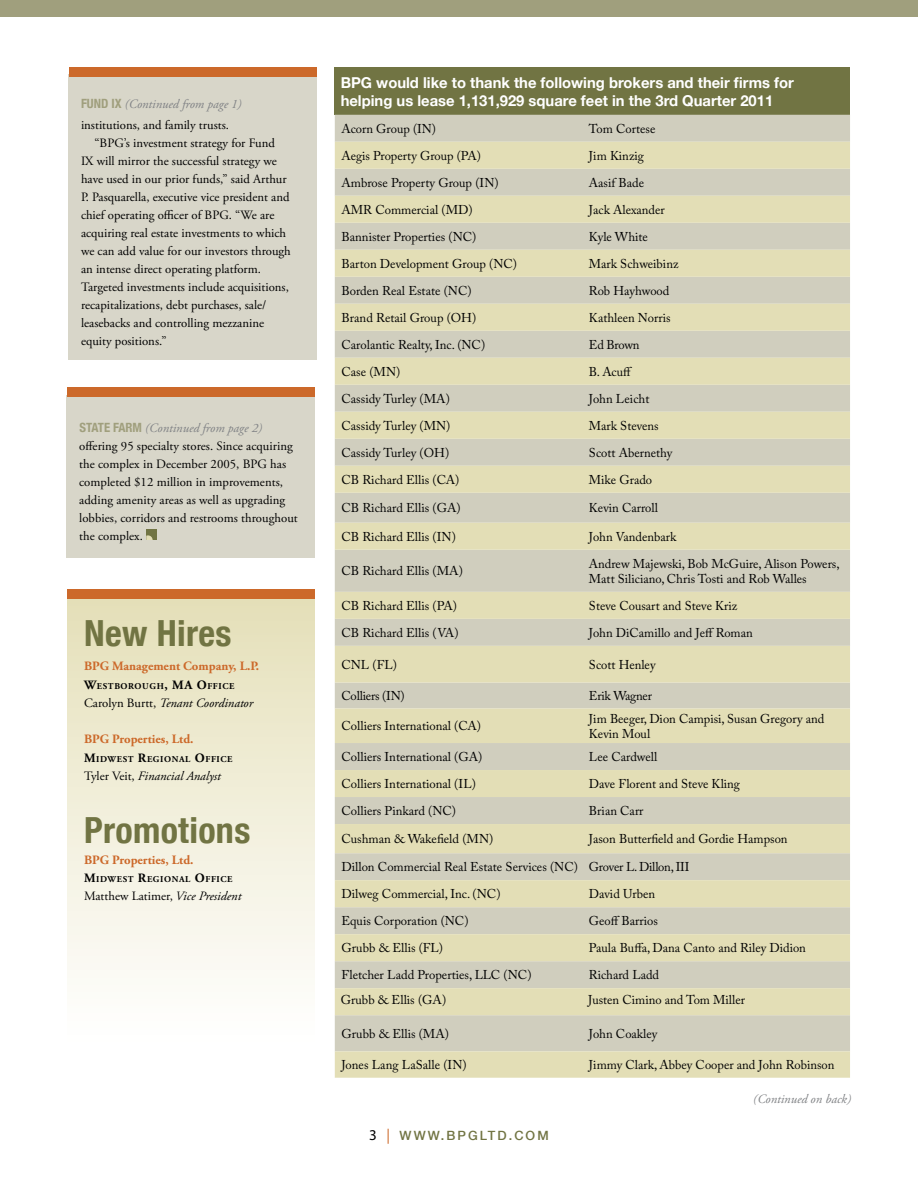
<style>
.page{position:relative;width:918px;height:1188px;background:#fff}
.page>*{position:absolute;margin:0;border:0;box-sizing:border-box;transform-origin:0 0}
.t1{font:700 condensed 36px "Helvetica Neue";letter-spacing:.01em;color:#717443}
.t2{font:700 15px/18px "Helvetica Neue";color:#fff}
.t3{font:12.75px/15.3px "Adobe Caslon Pro";color:#000}
.t4{font:12.75px/18px "Adobe Garamond Pro";color:#000}
.t5{font:700 12.75px "Adobe Garamond Pro";color:#cc692a}
.t6{font:italic 12.75px "Adobe Garamond Pro";color:#000}
.t7{font:italic 12.75px "Adobe Garamond Pro";color:#808285}
.t8{font:12.75px "Adobe Caslon Pro";letter-spacing:-.02em;color:#000}
.t9{font:500 12.75px "Helvetica Neue";letter-spacing:.16em;color:#717443}
.t10{font:700 condensed 12.75px "Helvetica Neue";color:#a09f7d}
.t11{font:700 8.85px "Adobe Garamond Pro";letter-spacing:.07em;color:#000}
.s1{font-family:"Helvetica Neue";font-weight:700;font-style:normal;font-stretch:condensed;color:#a09f7d}
.s2{font-family:"Helvetica Neue";font-weight:700;font-stretch:condensed;color:#a09f7d}
.s3{font-style:italic;color:#808285}
.s4{font-size:12.75px}
.s5{font-style:normal}
.s6{font-style:italic}
.s7{font-family:"Myriad Pro";font-weight:400;font-size:15px;color:#000}
.s8{font-family:"Myriad Pro";font-weight:400;font-size:15px;color:#cc692a}
</style>
<div class="page">
<div style="left:0;top:0;width:918px;height:17px;background:#a09f7d"></div>
<div style="left:335px;top:68px;width:515px;height:47px;background:#717443"></div>
<div style="left:335px;top:115px;width:515px;height:27px;background:#d0cebe"></div>
<svg style="left:335px;top:142px;width:515px;height:936px;background:#d9d6ba"></svg>
<div style="left:335px;top:988px;width:515px;height:27px;background:#e3deb6"></div>
<div style="left:68px;top:75px;width:248px;height:285px;background:#d8d6c9"></div>
<div style="left:69px;top:68px;width:247px;height:9px;background:#cc692a"></div>
<div style="left:68px;top:590px;width:247px;height:457px;background:linear-gradient(to bottom,#e4dfb8,#fff)"></div>
<div style="left:68px;top:590px;width:247px;height:9px;background:#cc692a"></div>
<div style="left:67px;top:395px;width:248px;height:163px;background:#d8d6c9"></div>
<div style="left:68px;top:387px;width:247px;height:9px;background:#cc692a"></div>
<div style="left:146px;top:530px;width:10px;height:10px;background:#717443"></div>
<svg style="left:146px;top:535px;width:7px;height:5px"></svg>
<p class="t10" style="left:81px;top:96px;width:14px">FUND</p>
<p class="t7" style="left:111px;top:96px;width:132px"><span class="s1">IX</span> (Continued from page 1)</p>
<p class="t4" style="left:81px;top:117px;width:150px">institutions, and family trusts.</p>
<p class="t4" style="left:95px;top:135px;width:182px">“BPG’s investment strategy for Fund</p>
<p class="t4" style="left:81px;top:153px;width:197px">IX will mirror the successful strategy we</p>
<p class="t4" style="left:81px;top:171px;width:207px">have used in our prior funds,” said Arthur</p>
<p class="t4" style="left:81px;top:189px;width:210px">P. Pasquarella, executive vice president and</p>
<p class="t4" style="left:81px;top:207px;width:195px">chief operating officer of BPG. “We are</p>
<p class="t4" style="left:81px;top:225px;width:207px">acquiring real estate investments to which</p>
<p class="t4" style="left:81px;top:243px;width:211px">we can add value for our investors through</p>
<p class="t4" style="left:81px;top:261px;width:182px">an intense direct operating platform.</p>
<p class="t4" style="left:81px;top:279px;width:209px">Targeted investments include acquisitions,</p>
<p class="t4" style="left:81px;top:297px;width:187px">recapitalizations, debt purchases, sale/</p>
<p class="t4" style="left:81px;top:315px;width:185px">leasebacks and controlling mezzanine</p>
<p class="t4" style="left:81px;top:333px;width:87px">equity positions.”</p>
<p class="t4" style="left:79px;top:419px;width:220px"><span class="s2">STATE FARM</span> <span class="s3">(Continued from page 2) </span>offering 95 specialty stores. Since acquiring the complex in December 2005, BPG has completed $12 million in improvements, adding amenity areas as well as upgrading lobbies, corridors and restrooms throughout the complex.</p>
<h1 class="t1" style="left:84px;top:611px;width:149px">New Hires</h1>
<p class="t5" style="left:84px;top:659px;width:177px">BPG Management Company, L.P.</p>
<p class="t11" style="left:84px;top:681px;width:152px"><span class="s4">W</span>ESTBOROUGH<span class="s4">, MA O</span>FFICE</p>
<p class="t6" style="left:84px;top:696px;width:171px"><span class="s5">Carolyn Burtt,</span> Tenant Coordinator</p>
<p class="t5" style="left:84px;top:732px;width:111px">BPG Properties, Ltd.</p>
<p class="t11" style="left:84px;top:754px;width:150px"><span class="s4">M</span>IDWEST <span class="s4">R</span>EGIONAL <span class="s4">O</span>FFICE</p>
<p class="t6" style="left:84px;top:768px;width:138px"><span class="s5">Tyler Veit,</span> Financial Analyst</p>
<h1 class="t1" style="left:84px;top:808px;width:168px">Promotions</h1>
<p class="t5" style="left:84px;top:852px;width:111px">BPG Properties, Ltd.</p>
<p class="t11" style="left:84px;top:874px;width:150px"><span class="s4">M</span>IDWEST <span class="s4">R</span>EGIONAL <span class="s4">O</span>FFICE</p>
<p class="t4" style="left:84px;top:887px;width:159px">Matthew Latimer, <span class="s6">Vice President</span></p>
<p class="t2" style="left:341px;top:73px;width:455px">BPG would like to thank the following brokers and their firms for helping us lease 1,131,929 square feet in the 3rd Quarter 2011</p>
<p class="t3" style="left:341px;top:121px;width:96px">Acorn Group (IN)</p>
<p class="t3" style="left:589px;top:121px;width:68px">Tom Cortese</p>
<p class="t3" style="left:341px;top:148px;width:141px">Aegis Property Group (PA)</p>
<p class="t3" style="left:589px;top:148px;width:56px">Jim Kinzig</p>
<p class="t3" style="left:341px;top:175px;width:159px">Ambrose Property Group (IN)</p>
<p class="t3" style="left:589px;top:175px;width:57px">Aasif Bade</p>
<p class="t3" style="left:341px;top:202px;width:133px">AMR Commercial (MD)</p>
<p class="t3" style="left:589px;top:202px;width:77px">Jack Alexander</p>
<p class="t3" style="left:341px;top:229px;width:136px">Bannister Properties (NC)</p>
<p class="t3" style="left:589px;top:229px;width:61px">Kyle White</p>
<p class="t3" style="left:341px;top:256px;width:177px">Barton Development Group (NC)</p>
<p class="t3" style="left:589px;top:256px;width:91px">Mark Schweibinz</p>
<p class="t3" style="left:341px;top:283px;width:132px">Borden Real Estate (NC)</p>
<p class="t3" style="left:589px;top:283px;width:82px">Rob Hayhwood</p>
<p class="t3" style="left:341px;top:310px;width:136px">Brand Retail Group (OH)</p>
<p class="t3" style="left:589px;top:310px;width:83px">Kathleen Norris</p>
<p class="t3" style="left:341px;top:337px;width:145px">Carolantic Realty, Inc. (NC)</p>
<p class="t3" style="left:589px;top:337px;width:52px">Ed Brown</p>
<p class="t3" style="left:341px;top:364px;width:60px">Case (MN)</p>
<p class="t3" style="left:589px;top:364px;width:45px">B. Acuff</p>
<p class="t3" style="left:341px;top:391px;width:110px">Cassidy Turley (MA)</p>
<p class="t3" style="left:589px;top:391px;width:62px">John Leicht</p>
<p class="t3" style="left:341px;top:418px;width:111px">Cassidy Turley (MN)</p>
<p class="t3" style="left:589px;top:418px;width:71px">Mark Stevens</p>
<p class="t3" style="left:341px;top:445px;width:109px">Cassidy Turley (OH)</p>
<p class="t3" style="left:589px;top:445px;width:85px">Scott Abernethy</p>
<p class="t3" style="left:341px;top:472px;width:120px">CB Richard Ellis (CA)</p>
<p class="t3" style="left:589px;top:472px;width:65px">Mike Grado</p>
<p class="t3" style="left:341px;top:500px;width:121px">CB Richard Ellis (GA)</p>
<p class="t3" style="left:589px;top:500px;width:71px">Kevin Carroll</p>
<p class="t3" style="left:341px;top:529px;width:116px">CB Richard Ellis (IN)</p>
<p class="t3" style="left:589px;top:529px;width:89px">John Vandenbark</p>
<p class="t3" style="left:341px;top:563px;width:123px">CB Richard Ellis (MA)</p>
<p class="t3" style="left:589px;top:556px;width:252px">Andrew Majewski, Bob McGuire, Alison Powers,<br>Matt Siliciano, Chris Tosti and Rob Walles</p>
<p class="t3" style="left:341px;top:598px;width:117px">CB Richard Ellis (PA)</p>
<p class="t3" style="left:589px;top:598px;width:150px">Steve Cousart and Steve Kriz</p>
<p class="t3" style="left:341px;top:625px;width:119px">CB Richard Ellis (VA)</p>
<p class="t3" style="left:589px;top:625px;width:165px">John DiCamillo and Jeff Roman</p>
<p class="t3" style="left:341px;top:657px;width:57px">CNL (FL)</p>
<p class="t3" style="left:589px;top:657px;width:68px">Scott Henley</p>
<p class="t8" style="left:341px;top:688px;width:65px">Colliers (IN)</p>
<p class="t8" style="left:589px;top:688px;width:65px">Erik Wagner</p>
<p class="t3" style="left:341px;top:718px;width:141px">Colliers International (CA)</p>
<p class="t3" style="left:589px;top:711px;width:237px">Jim Beeger, Dion Campisi, Susan Gregory and<br>Kevin Moul</p>
<p class="t3" style="left:341px;top:749px;width:143px">Colliers International (GA)</p>
<p class="t3" style="left:589px;top:749px;width:70px">Lee Cardwell</p>
<p class="t3" style="left:341px;top:776px;width:136px">Colliers International (IL)</p>
<p class="t3" style="left:589px;top:776px;width:153px">Dave Florent and Steve Kling</p>
<p class="t3" style="left:341px;top:803px;width:116px">Colliers Pinkard (NC)</p>
<p class="t3" style="left:589px;top:803px;width:56px">Brian Carr</p>
<p class="t3" style="left:341px;top:831px;width:153px">Cushman &amp; Wakefield (MN)</p>
<p class="t3" style="left:589px;top:831px;width:200px">Jason Butterfield and Gordie Hampson</p>
<p class="t3" style="left:341px;top:853px;width:349px;line-height:27px">Dillon Commercial Real Estate Services (NC) Grover L. Dillon, III<br>Dilweg Commercial, Inc. (NC)</p>
<p class="t3" style="left:589px;top:886px;width:68px">David Urben</p>
<p class="t3" style="left:341px;top:913px;width:129px">Equis Corporation (NC)</p>
<p class="t3" style="left:589px;top:913px;width:70px">Geoff Barrios</p>
<p class="t3" style="left:341px;top:940px;width:103px">Grubb &amp; Ellis (FL)</p>
<p class="t3" style="left:589px;top:940px;width:219px">Paula Buffa, Dana Canto and Riley Didion</p>
<p class="t3" style="left:341px;top:967px;width:192px">Fletcher Ladd Properties, LLC (NC)</p>
<p class="t3" style="left:589px;top:967px;width:72px">Richard Ladd</p>
<p class="t3" style="left:341px;top:992px;width:107px">Grubb &amp; Ellis (GA)</p>
<p class="t3" style="left:588px;top:992px;width:158px">Justen Cimino and Tom Miller</p>
<p class="t3" style="left:341px;top:1026px;width:109px">Grubb &amp; Ellis (MA)</p>
<p class="t3" style="left:589px;top:1026px;width:70px">John Coakley</p>
<p class="t3" style="left:341px;top:1057px;width:127px">Jones Lang LaSalle (IN)</p>
<p class="t3" style="left:589px;top:1057px;width:247px">Jimmy Clark, Abbey Cooper and John Robinson</p>
<p class="t7" style="left:753px;top:1091px;width:99px">(Continued on back)</p>
<p class="t9" style="left:369px;top:1128px;width:181px"><span class="s7">3</span> <span class="s8">|</span> WWW.BPGLTD.COM</p>
</div>
